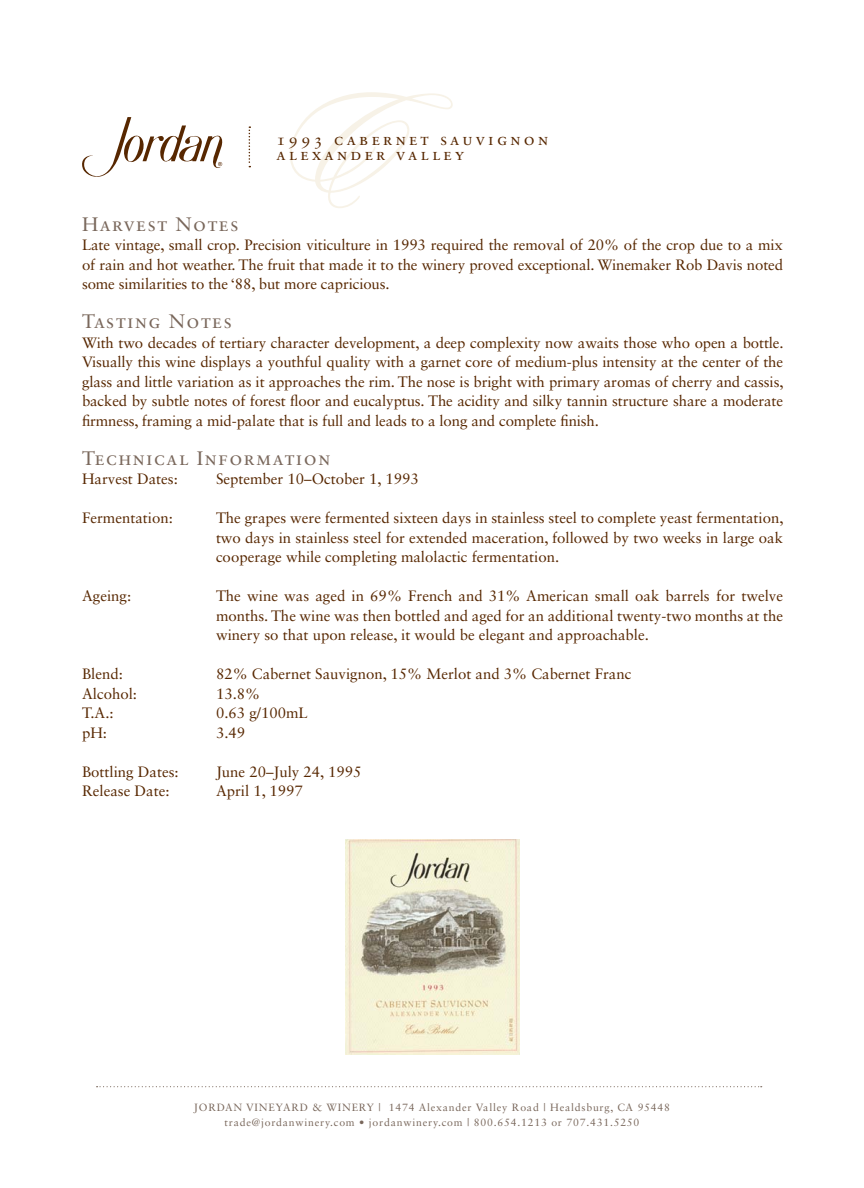
<style>
.page{position:relative;width:864px;height:1188px;background:#fff}
.page>*{position:absolute;margin:0;border:0;box-sizing:border-box;transform-origin:0 0}
.t1{font:19.5px "Sabon LT Std";letter-spacing:.075em;color:#79675b}
.t2{font:16.5px/15px "Sabon LT Std";letter-spacing:.2em;color:#572700}
.t3{font:15px/19.5px "Sabon LT Std";color:#572700;text-align:justify}
.t4{font:10.5px/15px "Sabon LT Std";letter-spacing:.075em;color:#79675b;text-align:center}
</style>
<div class="page">
<img style="left:346px;top:839px;width:173px;height:215px">
<svg style="left:82px;top:117px;width:141px;height:60px"></svg>
<svg style="left:249px;top:126px;width:1px;height:41px"></svg>
<svg style="left:290px;top:92px;width:163px;height:116px"></svg>
<svg style="left:97px;top:1086px;width:665px;height:1px"></svg>
<p class="t2" style="left:276px;top:131px;width:273px">1993 cabernet sauvignon alexander valley</p>
<h1 class="t1" style="left:82px;top:212px;width:158px">Harvest Notes</h1>
<p class="t3" style="left:82px;top:235px;width:702px">Late vintage, small crop. Precision viticulture in 1993 required the removal of 20% of the crop due to a mix of rain and hot weather. The fruit that made it to the winery proved exceptional. Winemaker Rob Davis noted some similarities to the ‘88, but more capricious.</p>
<h1 class="t1" style="left:82px;top:310px;width:152px">Tasting Notes</h1>
<p class="t3" style="left:82px;top:333px;width:703px">With two decades of tertiary character development, a deep complexity now awaits those who open a bottle.<br>Visually this wine displays a youthful quality with a garnet core of medium-plus intensity at the center of the glass and little variation as it approaches the rim. The nose is bright with primary aromas of cherry and cassis, backed by subtle notes of forest floor and eucalyptus. The acidity and silky tannin structure share a moderate firmness, framing a mid-palate that is full and leads to a long and complete finish.</p>
<h1 class="t1" style="left:82px;top:446px;width:250px">Technical Information</h1>
<p class="t3" style="left:82px;top:469px;width:97px">Harvest Dates:</p>
<p class="t3" style="left:82px;top:508px;width:92px">Fermentation:</p>
<p class="t3" style="left:216px;top:469px;width:204px">September 10–October 1, 1993</p>
<p class="t3" style="left:216px;top:508px;width:569px">The grapes were fermented sixteen days in stainless steel to complete yeast fermentation, two days in stainless steel for extended maceration, followed by two weeks in large oak cooperage while completing malolactic fermentation.</p>
<p class="t3" style="left:216px;top:586px;width:569px">The wine was aged in 69% French and 31% American small oak barrels for twelve months. The wine was then bottled and aged for an additional twenty-two months at the winery so that upon release, it would be elegant and approachable.</p>
<p class="t3" style="left:216px;top:664px;width:417px;text-align:left">82% Cabernet Sauvignon, 15% Merlot and 3% Cabernet Franc<br>13.8%<br>0.63 g/100mL<br>3.49</p>
<p class="t3" style="left:216px;top:762px;width:147px">June 20–July 24, 1995<br>April 1, 1997</p>
<p class="t3" style="left:82px;top:586px;width:51px">Ageing:</p>
<p class="t3" style="left:82px;top:664px;width:57px;text-align:left">Blend:<br>Alcohol:<br>T.A.: pH:</p>
<p class="t3" style="left:82px;top:762px;width:98px">Bottling Dates:<br>Release Date:</p>
<p class="t4" style="left:194px;top:1100px;width:478px">JORDAN VINEYARD &amp; WINERY | 1474 Alexander Valley Road | Healdsburg, CA 95448 trade@jordanwinery.com • jordanwinery.com | 800.654.1213 or 707.431.5250</p>
</div>
